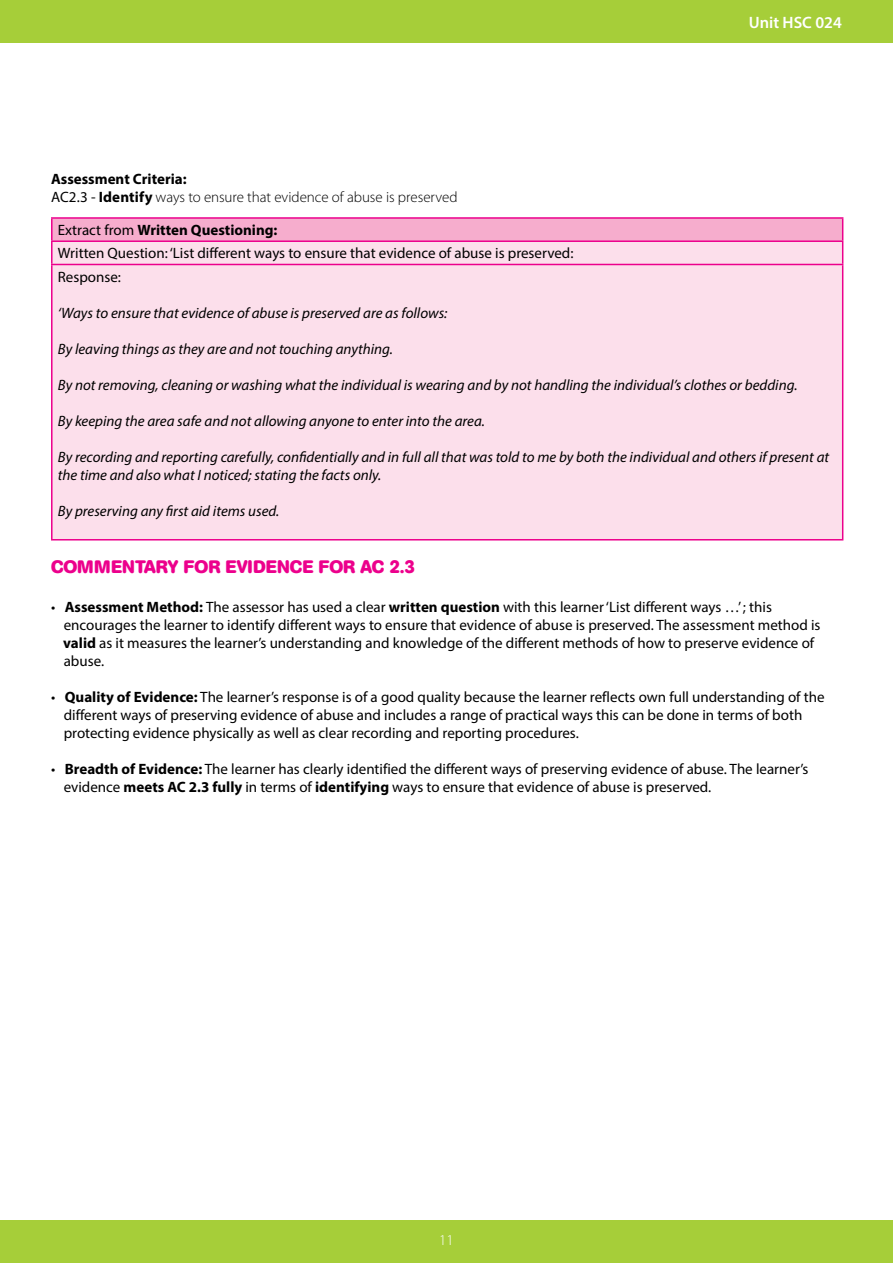
<style>
.page{position:relative;width:893px;height:1263px;background:#fff}
.page>*{position:absolute;margin:0;border:0;box-sizing:border-box;transform-origin:0 0}
.t1{font:700 18px "AG Book Rounded";color:#ec008c}
.t2{font:600 16.5px "Myriad Pro";color:#fff}
.t3{font:15px/18px "Myriad Pro";color:#000}
.t4{font:italic 15px/18px "Myriad Pro";color:#000}
.t5{font:300 15px/18px "Myriad Pro";letter-spacing:-.005em;color:#000}
.t6{font:300 15px "Myriad Pro";color:#fff}
.s1{font-weight:700}
.s2{font-weight:400}
</style>
<div class="page">
<div style="left:0;top:0;width:893px;height:43px;background:#a6ce39"></div>
<div style="left:0;top:1220px;width:893px;height:43px;background:#a6ce39"></div>
<div style="left:52px;top:218px;width:791px;height:23px;background:#f6adcd"></div>
<div style="left:53px;top:242px;width:789px;height:297px;background:#fcdfeb"></div>
<hr style="left:51px;top:217px;width:792px;height:2px;background:#ec008c">
<hr style="left:51px;top:219px;width:2px;height:21px;background:#ec008c">
<hr style="left:51px;top:240px;width:792px;height:2px;background:#ec008c">
<hr style="left:51px;top:242px;width:2px;height:22px;background:#ec008c">
<svg style="left:842px;top:219px;width:1px;height:45px"></svg>
<hr style="left:51px;top:264px;width:792px;height:1px;background:#ec008c">
<hr style="left:51px;top:265px;width:2px;height:274px;background:#ec008c">
<hr style="left:842px;top:265px;width:1px;height:274px;background:#ec008c">
<hr style="left:51px;top:539px;width:792px;height:1px;background:#ec008c">
<p class="t5" style="left:51px;top:170px;width:408px"><span class="s1">Assessment Criteria:<br></span><span class="s2">AC2.3 -</span> <span class="s1">Identify</span> ways to ensure that evidence of abuse is preserved</p>
<p class="t2" style="left:749px;top:12px;width:95px">Unit HSC 024</p>
<p class="t3" style="left:58px;top:218px;width:517px;line-height:23.2px">Extract from <span class="s1">Written Questioning:<br></span>Written Question: ‘List different ways to ensure that evidence of abuse is preserved:<br>Response:</p>
<p class="t4" style="left:58px;top:303px;width:391px">‘Ways to ensure that evidence of abuse is preserved are as follows:</p>
<p class="t4" style="left:58px;top:339px;width:337px">By leaving things as they are and not touching anything.</p>
<p class="t4" style="left:58px;top:375px;width:741px">By not removing, cleaning or washing what the individual is wearing and by not handling the individual’s clothes or bedding.</p>
<p class="t4" style="left:58px;top:411px;width:429px">By keeping the area safe and not allowing anyone to enter into the area.</p>
<p class="t4" style="left:58px;top:447px;width:773px">By recording and reporting carefully, confidentially and in full all that was told to me by both the individual and others if present at the time and also what I noticed; stating the facts only.</p>
<p class="t4" style="left:58px;top:501px;width:223px">By preserving any first aid items used.</p>
<p class="t1" style="left:51px;top:556px;width:366px">COMMENTARY FOR EVIDENCE FOR AC 2.3</p>
<p class="t3" style="left:63px;top:598px;width:759px;text-indent:-12px">• <span class="s1">Assessment Method:</span> The assessor has used a clear <span class="s1">written question</span> with this learner ‘List different ways …’ ; this encourages the learner to identify different ways to ensure that evidence of abuse is preserved. The assessment method is <span class="s1">valid</span> as it measures the learner’s understanding and knowledge of the different methods of how to preserve evidence of abuse.</p>
<p class="t3" style="left:64px;top:688px;width:762px;text-indent:-13px">• <span class="s1">Quality of Evidence:</span> The learner’s response is of a good quality because the learner reflects own full understanding of the different ways of preserving evidence of abuse and includes a range of practical ways this can be done in terms of both protecting evidence physically as well as clear recording and reporting procedures.</p>
<p class="t3" style="left:64px;top:760px;width:746px;text-indent:-13px">• <span class="s1">Breadth of Evidence:</span> The learner has clearly identified the different ways of preserving evidence of abuse. The learner’s evidence <span class="s1">meets AC 2.3 fully</span> in terms of <span class="s1">identifying</span> ways to ensure that evidence of abuse is preserved.</p>
<p class="t6" style="left:439px;top:1232px;width:16px">11</p>
</div>
